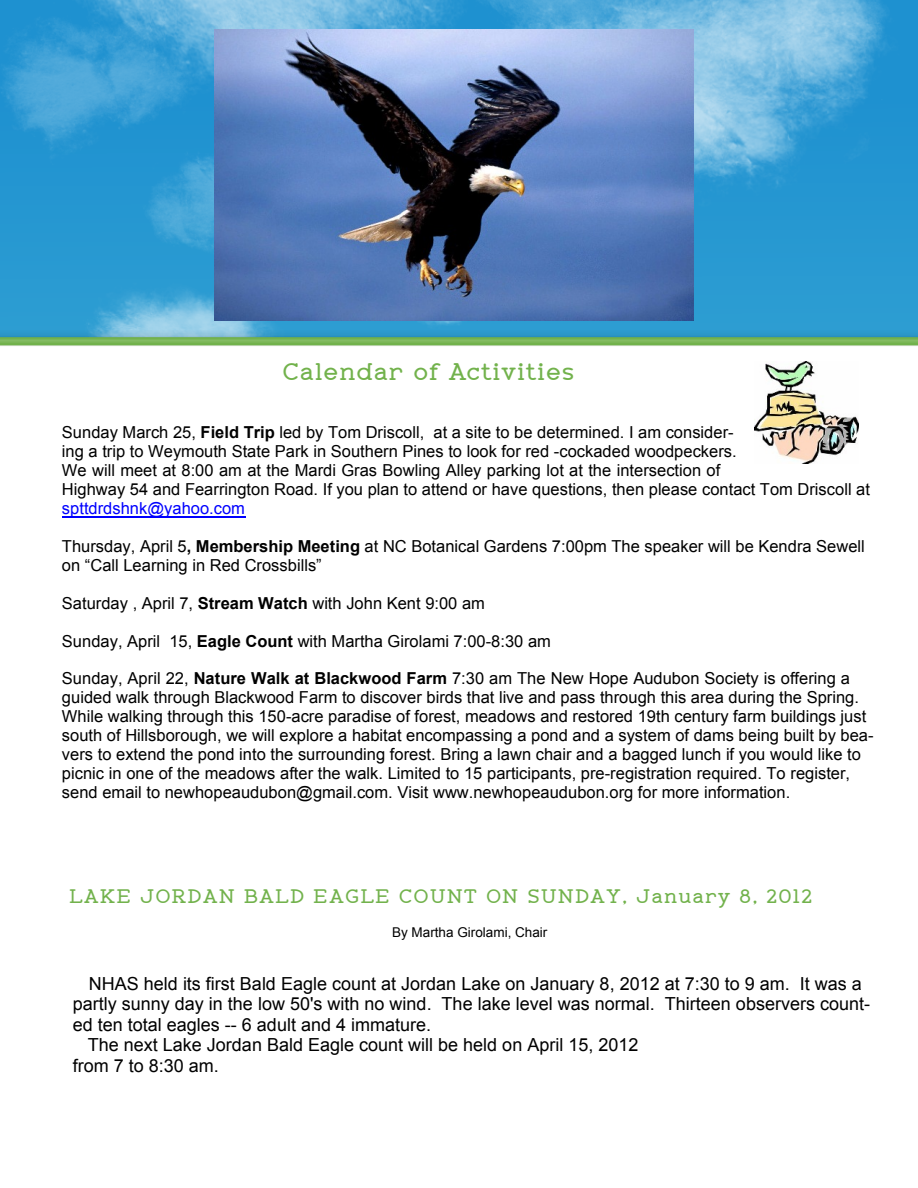
<style>
.page{position:relative;width:918px;height:1188px;background:#fff}
.page>*{position:absolute;margin:0;border:0;box-sizing:border-box;transform-origin:0 0}
.t1{font:24px "Zolano Serif BTN Bold";letter-spacing:.07em;color:#72b24c}
.t2{font:19.5px "Zolano Serif BTN Bold";letter-spacing:.085em;color:#72b24c}
.t3{font:18px "Arial";color:#000}
.t4{font:16.5px/18.9px "Arial";color:#000}
.t5{font:16.5px "Arial";color:#00f}
.t6{font:13.5px "Arial";color:#000}
.s1{font-weight:700}
</style>
<div class="page">
<img style="left:0;top:0;width:906px;height:92px">
<svg style="left:0;top:92px;width:918px;height:426px"></svg>
<hr style="left:62px;top:516px;width:183px;height:1px;background:#00f">
<img style="left:755px;top:362px;width:104px;height:102px">
<img style="left:214px;top:30px;width:479px;height:291px">
<h1 class="t1" style="left:283px;top:357px;width:293px">Calendar of Activities</h1>
<p class="t4" style="left:62px;top:425px;width:810px">Sunday March 25, <span class="s1">Field Trip</span> led by Tom Driscoll, at a site to be determined. I am consider-<br>ing a trip to Weymouth State Park in Southern Pines to look for red -cockaded woodpeckers.<br>We will meet at 8:00 am at the Mardi Gras Bowling Alley parking lot at the intersection of<br>Highway 54 and Fearrington Road. If you plan to attend or have questions, then please contact Tom Driscoll at</p>
<p class="t5" style="left:62px;top:502px;width:185px">spttdrdshnk@yahoo.com</p>
<p class="t4" style="left:62px;top:538px;width:804px">Thursday, April 5<span class="s1">, Membership Meeting</span> at NC Botanical Gardens 7:00pm The speaker will be Kendra Sewell on “Call Learning in Red Crossbills”</p>
<p class="t4" style="left:62px;top:595px;width:425px">Saturday , April 7, <span class="s1">Stream Watch</span> with John Kent 9:00 am</p>
<p class="t4" style="left:62px;top:633px;width:491px">Sunday, April 15, <span class="s1">Eagle Count</span> with Martha Girolami 7:00-8:30 am</p>
<p class="t4" style="left:62px;top:671px;width:813px">Sunday, April 22, <span class="s1">Nature Walk at Blackwood Farm</span> 7:30 am The New Hope Audubon Society is offering a guided walk through Blackwood Farm to discover birds that live and pass through this area during the Spring.<br>While walking through this 150-acre paradise of forest, meadows and restored 19th century farm buildings just south of Hillsborough, we will explore a habitat encompassing a pond and a system of dams being built by bea&shy;vers to extend the pond into the surrounding forest. Bring a lawn chair and a bagged lunch if you would like to picnic in one of the meadows after the walk. Limited to 15 participants, pre-registration required. To register, send email to newhopeaudubon@gmail.com. Visit www.newhopeaudubon.org for more information.</p>
<p class="t2" style="left:69px;top:884px;width:744px">LAKE JORDAN BALD EAGLE COUNT ON SUNDAY, January 8, 2012</p>
<p class="t6" style="left:392px;top:927px;width:157px">By Martha Girolami, Chair</p>
<p class="t3" style="left:89px;top:976px;width:775px">NHAS held its first Bald Eagle count at Jordan Lake on January 8, 2012 at 7:30 to 9 am. It was a</p>
<p class="t3" style="left:73px;top:997px;width:799px">partly sunny day in the low 50's with no wind. The lake level was normal. Thirteen observers count-</p>
<p class="t3" style="left:73px;top:1018px;width:360px">ed ten total eagles -- 6 adult and 4 immature.</p>
<p class="t3" style="left:88px;top:1038px;width:552px">The next Lake Jordan Bald Eagle count will be held on April 15, 2012</p>
<p class="t3" style="left:73px;top:1059px;width:148px">from 7 to 8:30 am.</p>
</div>
